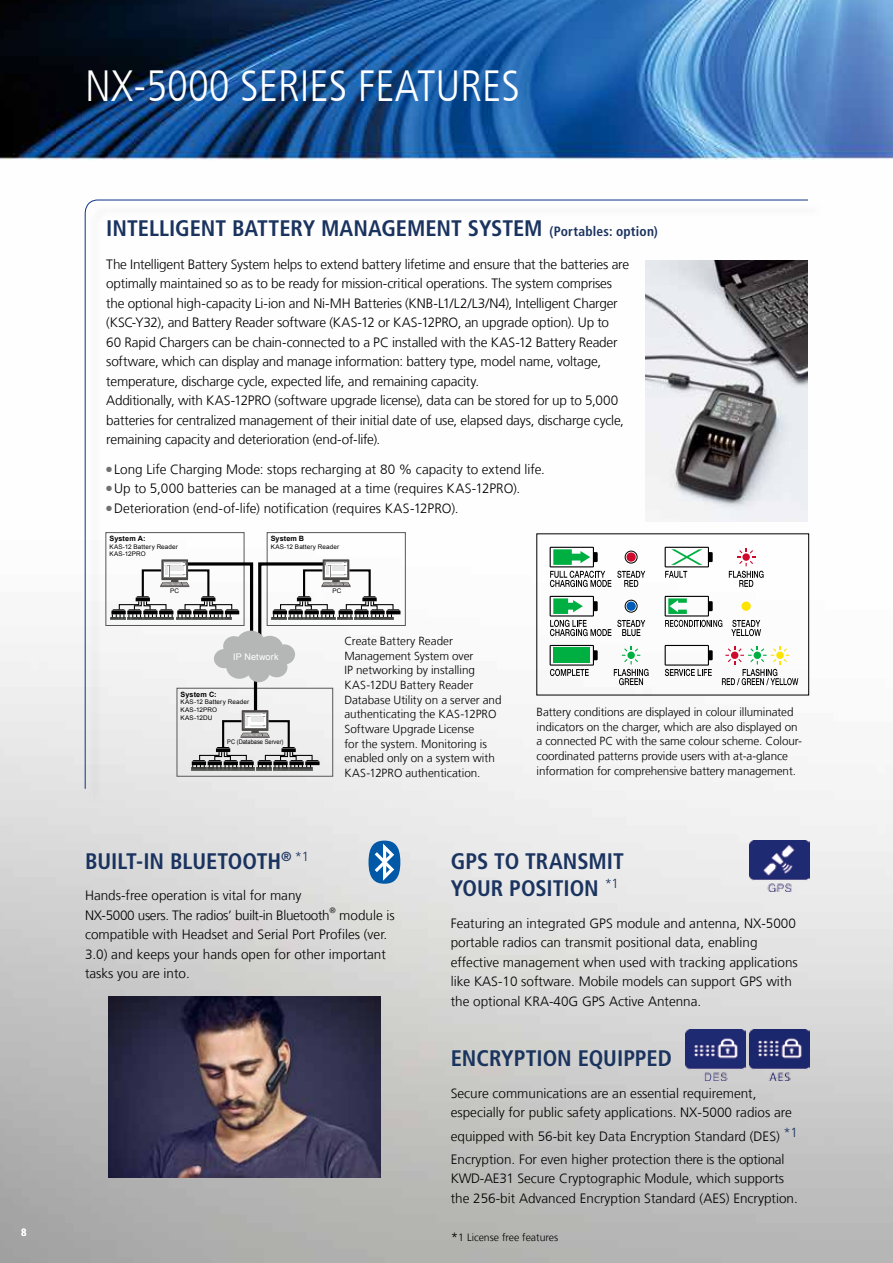
<style>
.page{position:relative;width:893px;height:1263px;background:#fff}
.page>*{position:absolute;margin:0;border:0;box-sizing:border-box;transform-origin:0 0}
.t1{font:300 condensed 43.5px "Frutiger LT Com";color:#fff}
.t2{font:700 condensed 22.5px/27px "Frutiger LT Com";color:#1a335f}
.t3{font:300 13.5px/19.5px "Frutiger LT Com";letter-spacing:-.005em;color:#000}
.t4{font:300 13.5px/19.5px "Frutiger LT Com";letter-spacing:-.025em;color:#000}
.t5{font:300 11.7px/14.7px "Frutiger LT Com";letter-spacing:-.01em;color:#000}
.t6{font:300 10.5px "Frutiger LT Com";color:#000}
.t7{font:700 condensed 10.5px "Frutiger LT Com";color:#fff}
.t8{font:9.15px "Arial";letter-spacing:.015em;color:#fff}
.t9{font:300 7.8px "Frutiger LT Com";color:#000}
.t10{font:700 7.35px "Arial";letter-spacing:.015em;color:#000}
.t11{font:6.3px/7.6px "Arial";letter-spacing:.02em;color:#000}
.t12{font:6.3px "Arial";color:#000;scale:.9 1}
.s1{font-size:13.5px}
.s2{color:#727171}
</style>
<div class="page">
<img style="left:0;top:0;width:893px;height:1263px">
<div style="left:87px;top:202px;width:737px;height:603px;background:#000;opacity:.75"></div>
<svg style="left:85px;top:200px;width:723px;height:589px"></svg>
<img style="left:108px;top:996px;width:273px;height:181px">
<img style="left:749px;top:840px;width:60px;height:52px">
<svg style="left:368px;top:840px;width:32px;height:44px"></svg>
<img style="left:646px;top:261px;width:161px;height:261px">
<svg style="left:539px;top:536px;width:268px;height:157px"></svg>
<div style="left:105px;top:532px;width:139px;height:94px;border:1px solid #585757"></div>
<div style="left:267px;top:532px;width:139px;height:94px;border:1px solid #585757"></div>
<div style="left:177px;top:688px;width:156px;height:89px;border:1px solid #585757"></div>
<div style="left:323px;top:559px;width:26px;height:21px;background:#4c4948"></div>
<div style="left:161px;top:559px;width:27px;height:21px;background:#4c4948"></div>
<hr style="left:254px;top:676px;width:3px;height:40px;background:#000">
<div style="left:242px;top:710px;width:26px;height:21px;background:#4c4948"></div>
<div style="left:243px;top:712px;width:24px;height:16px;background:#898989"></div>
<svg style="left:191px;top:713px;width:128px;height:57px;background:#bdbdbd"></svg>
<svg style="left:281px;top:748px;width:15px;height:4px"></svg>
<svg style="left:111px;top:561px;width:289px;height:121px"></svg>
<img style="left:686px;top:1029px;width:59px;height:51px">
<img style="left:749px;top:1029px;width:60px;height:51px">
<p class="t7" style="left:21px;top:1226px;width:7px">8</p>
<h1 class="t1" style="left:85px;top:61px;width:437px">NX-5000 SERIES FEATURES</h1>
<h2 class="t2" style="left:106px;top:215px;width:553px">INTELLIGENT BATTERY MANAGEMENT SYSTEM <span class="s1">(Portables: option)</span></h2>
<p class="t3" style="left:106px;top:254px;width:524px">The Intelligent Battery System helps to extend battery lifetime and ensure that the batteries are optimally maintained so as to be ready for mission-critical operations. The system comprises the optional high-capacity Li-ion and Ni-MH Batteries (KNB-L1/L2/L3/N4), Intelligent Charger (KSC-Y32), and Battery Reader software (KAS-12 or KAS-12PRO, an upgrade option). Up to<br>60 Rapid Chargers can be chain-connected to a PC installed with the KAS-12 Battery Reader software, which can display and manage information: battery type, model name, voltage, temperature, discharge cycle, expected life, and remaining capacity.<br>Additionally, with KAS-12PRO (software upgrade license), data can be stored for up to 5,000 batteries for centralized management of their initial date of use, elapsed days, discharge cycle, remaining capacity and deterioration (end-of-life).</p>
<p class="t3" style="left:106px;top:459px;width:440px"><span class="s2">●</span> Long Life Charging Mode: stops recharging at 80 % capacity to extend life.</p>
<p class="t3" style="left:106px;top:479px;width:416px"><span class="s2">●</span> Up to 5,000 batteries can be managed at a time (requires KAS-12PRO).</p>
<p class="t3" style="left:106px;top:498px;width:354px"><span class="s2">●</span> Deterioration (end-of-life) notification (requires KAS-12PRO).</p>
<p class="t10" style="left:109px;top:534px;width:38px">System A:</p>
<p class="t11" style="left:109px;top:543px;width:70px">KAS-12 Battery Reader<br>KAS-12PRO</p>
<p class="t10" style="left:271px;top:534px;width:35px">System B</p>
<p class="t11" style="left:271px;top:543px;width:70px">KAS-12 Battery Reader</p>
<p class="t11" style="left:170px;top:587px;width:10px">PC</p>
<p class="t11" style="left:333px;top:587px;width:10px">PC</p>
<p class="t8" style="left:233px;top:651px;width:47px">IP Network</p>
<p class="t10" style="left:180px;top:689px;width:38px">System C:</p>
<p class="t11" style="left:180px;top:698px;width:70px">KAS-12 Battery Reader<br>KAS-12PRO<br>KAS-12DU</p>
<p class="t12" style="left:227px;top:738px;width:64px">PC (Database Server)</p>
<p class="t5" style="left:344px;top:633px;width:159px">Create Battery Reader<br>Management System over<br>IP networking by installing<br>KAS-12DU Battery Reader<br>Database Utility on a server and authenticating the KAS-12PRO<br>Software Upgrade License<br>for the system. Monitoring is enabled only on a system with<br>KAS-12PRO authentication.</p>
<p class="t5" style="left:537px;top:704px;width:267px">Battery conditions are displayed in colour illuminated indicators on the charger, which are also displayed on a connected PC with the same colour scheme. Colour&shy;coordinated patterns provide users with at-a-glance information for comprehensive battery management.</p>
<h2 class="t2" style="left:85px;top:848px;width:225px">BUILT-IN BLUETOOTH<sup>®</sup> <sup>*1</sup></h2>
<p class="t4" style="left:85px;top:886px;width:246px">Hands-free operation is vital for many<br>NX-5000 users. The radios’ built-in Bluetooth</p>
<p class="t9" style="left:329px;top:906px;width:8px">®</p>
<p class="t3" style="left:85px;top:905px;width:311px;text-indent:254px">module is compatible with Headset and Serial Port Profiles (ver.<br>3.0) and keeps your hands open for other important tasks you are into.</p>
<h2 class="t2" style="left:451px;top:848px;width:175px">GPS TO TRANSMIT<br>YOUR POSITION <sup>*1</sup></h2>
<p class="t3" style="left:451px;top:913px;width:349px">Featuring an integrated GPS module and antenna, NX-5000 portable radios can transmit positional data, enabling effective management when used with tracking applications like KAS-10 software. Mobile models can support GPS with the optional KRA-40G GPS Active Antenna.</p>
<h2 class="t2" style="left:451px;top:1045px;width:223px">ENCRYPTION EQUIPPED</h2>
<p class="t3" style="left:451px;top:1083px;width:343px">Secure communications are an essential requirement, especially for public safety applications. NX-5000 radios are</p>
<p class="t3" style="left:451px;top:1125px;width:348px;line-height:22.5px">equipped with 56-bit key Data Encryption Standard (DES) <sup>*1<br></sup>Encryption. For even higher protection there is the optional</p>
<p class="t3" style="left:451px;top:1169px;width:349px">KWD-AE31 Secure Cryptographic Module, which supports the 256-bit Advanced Encryption Standard (AES) Encryption.</p>
<p class="t6" style="left:451px;top:1231px;width:109px"><span class="s1">*</span>1 License free features</p>
</div>
